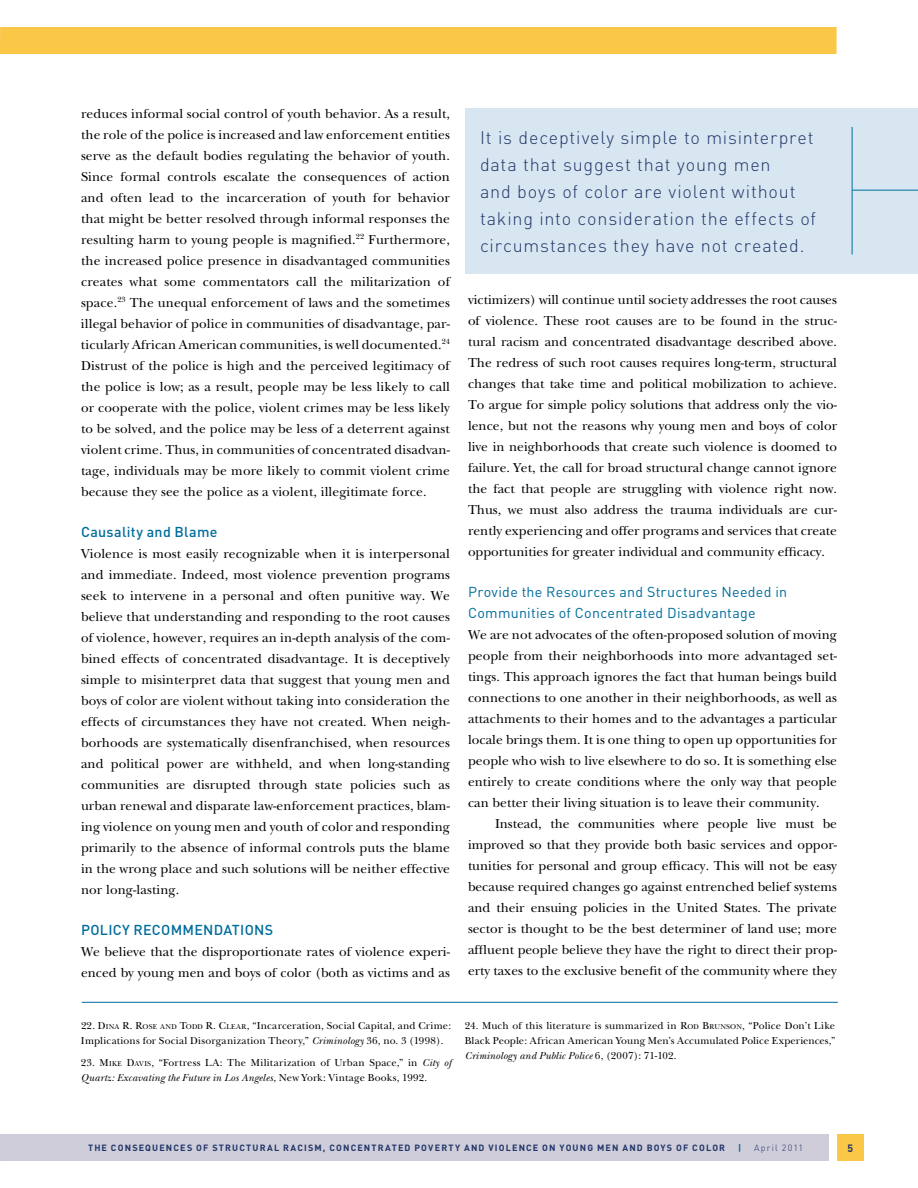
<style>
.page{position:relative;width:918px;height:1188px;background:#fff}
.page>*{position:absolute;margin:0;border:0;box-sizing:border-box;transform-origin:0 0}
.t1{font:300 18px/27px "DIN";letter-spacing:.045em;color:#213569}
.t2{font:14.25px/21px "DIN";letter-spacing:.02em;color:#006d9b}
.t3{font:500 14.25px "DIN";letter-spacing:.02em;color:#006d9b}
.t4{font:13.5px/21px "New Baskerville";color:#000;text-align:justify}
.t5{font:10.5px/15px "New Baskerville";letter-spacing:.02em;color:#000}
.t6{font:700 10.5px "DIN";color:#213569}
.t7{font:700 9px "DIN";letter-spacing:.13em;color:#213569}
.t8{font:300 9px "DIN";letter-spacing:.13em;color:#213569}
.t9{font:700 9px "DIN";color:#006d9b}
.s1{font-style:inherit}
.s2{font-size:7.35px}
.s3{font-style:italic}
</style>
<div class="page">
<div style="left:837px;top:1134px;width:27px;height:27px;background:#fac747"></div>
<div style="left:0;top:1134px;width:829px;height:27px;background:#cecdd9"></div>
<div style="left:0;top:27px;width:837px;height:27px;background:#fac747"></div>
<hr style="left:82px;top:1002px;width:756px;height:1px;background:#006d9b">
<div style="left:465px;top:108px;width:453px;height:166px;background:#d7e6f0"></div>
<hr style="left:852px;top:190px;width:66px;height:1px;background:#006d9b">
<hr style="left:852px;top:127px;width:1px;height:128px;background:#006d9b">
<p class="t4" style="left:81px;top:103px;width:371px">reduces informal social control of youth behavior. As a result, the role of the police is increased and law enforcement entities serve as the default bodies regulating the behavior of youth.<br>Since formal controls escalate the consequences of action and often lead to the incarceration of youth for behavior that might be better resolved through informal responses the resulting harm to young people is magnified.<sup>22</sup> Furthermore, the increased police presence in disadvantaged communities creates what some commentators call the militarization of space.<sup>23</sup> The unequal enforcement of laws and the sometimes illegal behavior of police in communities of disadvantage, par&shy;ticularly African American communities, is well documented.<sup>24<br></sup>Distrust of the police is high and the perceived legitimacy of the police is low; as a result, people may be less likely to call or cooperate with the police, violent crimes may be less likely to be solved, and the police may be less of a deterrent against violent crime. Thus, in communities of concentrated disadvan&shy;tage, individuals may be more likely to commit violent crime because they see the police as a violent, illegitimate force.</p>
<p class="t3" style="left:81px;top:523px;width:138px">CAUSALITY AND BLAME</p>
<p class="t4" style="left:81px;top:543px;width:371px">Violence is most easily recognizable when it is interpersonal and immediate. Indeed, most violence prevention programs seek to intervene in a personal and often punitive way. We believe that understanding and responding to the root causes of violence, however, requires an in-depth analysis of the com&shy;bined effects of concentrated disadvantage. It is deceptively simple to misinterpret data that suggest that young men and boys of color are violent without taking into consideration the effects of circumstances they have not created. When neigh&shy;borhoods are systematically disenfranchised, when resources and political power are withheld, and when long-standing communities are disrupted through state policies such as urban renewal and disparate law-enforcement practices, blam&shy;ing violence on young men and youth of color and responding primarily to the absence of informal controls puts the blame in the wrong place and such solutions will be neither effective nor long-lasting.</p>
<p class="t3" style="left:81px;top:921px;width:101px">POLICY RECOMME</p>
<p class="t3" style="left:203px;top:921px;width:70px">NDATIONS</p>
<p class="t4" style="left:81px;top:942px;width:371px">We believe that the disproportionate rates of violence experi&shy;enced by young men and boys of color (both as victims and as</p>
<h1 class="t1" style="left:480px;top:124px;width:337px">It is deceptively simple to misinterpret data that suggest that young men<br>and boys of color are violent without taking into consideration the effects of circumstances they have not created.</h1>
<p class="t4" style="left:468px;top:289px;width:371px">victimizers) will continue until society addresses the root causes of violence. These root causes are to be found in the struc&shy;tural racism and concentrated disadvantage described above.<br>The redress of such root causes requires long-term, structural changes that take time and political mobilization to achieve.<br>To argue for simple policy solutions that address only the vio&shy;lence, but not the reasons why young men and boys of color live in neighborhoods that create such violence is doomed to failure. Yet, the call for broad structural change cannot ignore the fact that people are struggling with violence right now.<br>Thus, we must also address the trauma individuals are cur&shy;rently experiencing and offer programs and services that create opportunities for greater individual and community efficacy.</p>
<p class="t2" style="left:468px;top:581px;width:321px">Provide the Resources and Structures Needed in<br>Communities of Concentrated Disadvantage</p>
<p class="t4" style="left:468px;top:624px;width:371px">We are not advocates of the often-proposed solution of moving people from their neighborhoods into more advantaged set&shy;tings. This approach ignores the fact that human beings build connections to one another in their neighborhoods, as well as attachments to their homes and to the advantages a particular locale brings them. It is one thing to open up opportunities for people who wish to live elsewhere to do so. It is something else entirely to create conditions where the only way that people can better their living situation is to leave their community.</p>
<p class="t4" style="left:468px;top:813px;width:371px;text-indent:27px">Instead, the communities where people live must be improved so that they provide both basic services and oppor&shy;tunities for personal and group efficacy. This will not be easy because required changes go against entrenched belief systems and their ensuing policies in the United States. The private sector is thought to be the best determiner of land use; more affluent people believe they have the right to direct their prop&shy;erty taxes to the exclusive benefit of the community where they</p>
<p class="t5" style="left:81px;top:1018px;width:372px">22. <span class="s1">D</span><span class="s2">INA</span> <span class="s1">R. R</span><span class="s2">OSE AND</span> <span class="s1">T</span><span class="s2">ODD</span> <span class="s1">R. C</span><span class="s2">LEAR</span>, “Incarceration, Social Capital, and Crime:<br>Implications for Social Disorganization Theory,” <span class="s3">Criminology</span> 36, no. 3 (1998).</p>
<p class="t5" style="left:81px;top:1055px;width:372px">23. <span class="s1">M</span><span class="s2">IKE</span> <span class="s1">D</span><span class="s2">AVIS</span>, “Fortress LA: The Militarization of Urban Space,” in <span class="s3">City of<br>Quartz: Excavating the Future in Los Angeles</span>, New York: Vintage Books, 1992.</p>
<p class="t5" style="left:465px;top:1018px;width:372px;text-align:justify">24. Much of this literature is summarized in <span class="s1">R</span><span class="s2">OD</span> <span class="s1">B</span><span class="s2">RUNSON</span>, “Police Don’t Like Black People: African American Young Men’s Accumulated Police Experiences,” <span class="s3">Criminology and Public Police</span> 6, (2007): 71-102.</p>
<p class="t7" style="left:88px;top:1142px;width:639px">THE CONSEQUENCES OF STRUCTURAL R ACISM, CONCENTRATED POVERT Y AND VIOLENCE ON YOUNG M EN AND BOYS OF COLOR</p>
<p class="t9" style="left:738px;top:1142px;width:5px">|</p>
<p class="t8" style="left:754px;top:1142px;width:51px">April 2011</p>
<p class="t6" style="left:848px;top:1141px;width:7px">5</p>
</div>
